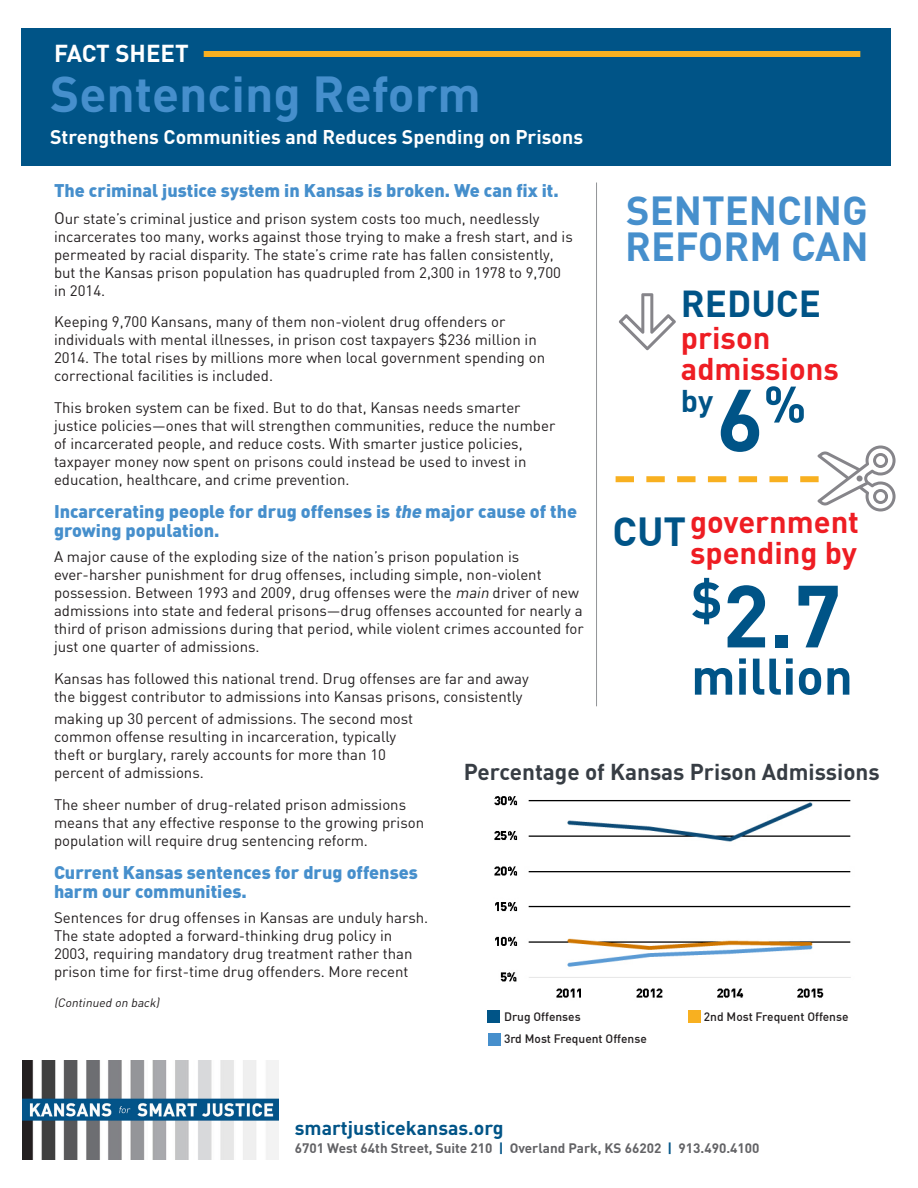
<style>
.page{position:relative;width:918px;height:1188px;background:#fff}
.page>*{position:absolute;margin:0;border:0;box-sizing:border-box;transform-origin:0 0}
.t1{font:700 86.7px "DIN";color:#005487}
.t2{font:700 50.7px "DIN";color:#005487}
.t3{font:700 49.5px "DIN";color:#468fcc}
.t4{font:700 39.75px/36px "DIN";color:#468fcc}
.t5{font:700 39.75px "DIN";color:#005487}
.t6{font:700 36.75px "DIN";color:#005487}
.t7{font:700 30.75px/31.5px "DIN";color:#ee1d23}
.t8{font:700 24px "DIN";color:#fff}
.t9{font:700 22.5px "DIN";color:#373d44}
.t10{font:700 19.5px "DIN";color:#fff}
.t11{font:700 19.5px "DIN";color:#005487}
.t12{font:900 18px/19.5px "DIN";color:#468fcc}
.t13{font:15px/18px "DIN";color:#231f20}
.t14{font:700 13.5px "DIN";color:#636366}
.t15{font:500 12px "DIN";color:#231f20}
.t16{font:italic 12px "DIN";color:#231f20}
.s1{font-size:16.5px}
.s2{font-style:italic}
.s3{color:#005487}
</style>
<div class="page">
<img style="left:23px;top:1060px;width:256px;height:99px">
<div style="left:22px;top:28px;width:869px;height:138px;background:#005487"></div>
<div style="left:204px;top:51px;width:656px;height:6px;background:#f8b020"></div>
<hr style="left:596px;top:183px;width:1px;height:523px;background:#939598">
<div style="left:488px;top:1010px;width:12px;height:13px;background:#005487"></div>
<div style="left:488px;top:1033px;width:12px;height:13px;background:#468fcc"></div>
<div style="left:688px;top:1010px;width:12px;height:13px;background:#f8b020"></div>
<img style="left:494px;top:796px;width:357px;height:202px">
<svg style="left:616px;top:446px;width:280px;height:66px"></svg>
<svg style="left:619px;top:293px;width:57px;height:57px"></svg>
<p class="t8" style="left:54px;top:38px;width:136px">FACT SHEET</p>
<p class="t3" style="left:50px;top:62px;width:432px">Sentencing Reform</p>
<p class="t10" style="left:50px;top:125px;width:534px">Strengthens Communities and Reduces Spending on Prisons</p>
<p class="t12" style="left:54px;top:180px;width:506px">The criminal justice system in Kansas is broken. We can fix it.</p>
<p class="t13" style="left:54px;top:209px;width:520px"><span class="s1">O</span>ur state’s criminal justice and prison system costs too much, needlessly incarcerates too many, works against those trying to make a fresh start, and is permeated by racial disparity. The state’s crime rate has fallen consistently, but the Kansas prison population has quadrupled from 2,300 in 1978 to 9,700 in 2014.</p>
<p class="t13" style="left:54px;top:313px;width:493px">Keeping 9,700 Kansans, many of them non-violent drug offenders or individuals with mental illnesses, in prison cost taxpayers $236 million in 2014. The total rises by millions more when local government spending on correctional facilities is included.</p>
<p class="t13" style="left:54px;top:398px;width:503px">This broken system can be fixed. But to do that, Kansas needs smarter justice policies—ones that will strengthen communities, reduce the number of incarcerated people, and reduce costs. With smarter justice policies, taxpayer money now spent on prisons could instead be used to invest in education, healthcare, and crime prevention.</p>
<p class="t12" style="left:54px;top:501px;width:525px">Incarcerating people for drug offenses is <span class="s2">the</span> major cause of the growing population.</p>
<p class="t13" style="left:54px;top:547px;width:531px">A major cause of the exploding size of the nation’s prison population is ever-harsher punishment for drug offenses, including simple, non-violent possession. Between 1993 and 2009, drug offenses were the <span class="s2">main</span> driver of new admissions into state and federal prisons—drug offenses accounted for nearly a third of prison admissions during that period, while violent crimes accounted for just one quarter of admissions.</p>
<p class="t13" style="left:54px;top:669px;width:476px">Kansas has followed this national trend. Drug offenses are far and away the biggest contributor to admissions into Kansas prisons, consistently</p>
<p class="t4" style="left:625px;top:191px;width:245px">SENTENCING<br>REFORM CAN</p>
<p class="t6" style="left:681px;top:280px;width:142px">REDUCE</p>
<p class="t7" style="left:681px;top:321px;width:159px">prison admissions <span class="s3">by</span></p>
<p class="t1" style="left:717px;top:363px;width:91px">6<sup>%</sup></p>
<p class="t7" style="left:690px;top:505px;width:171px">government spending by</p>
<p class="t5" style="left:612px;top:506px;width:75px">CUT</p>
<p class="t1" style="left:691px;top:559px;width:152px"><sup>$</sup>2.7</p>
<p class="t2" style="left:691px;top:643px;width:163px">million</p>
<p class="t13" style="left:54px;top:710px;width:361px">making up 30 percent of admissions. The second most common offense resulting in incarceration, typically theft or burglary, rarely accounts for more than 10 percent of admissions.</p>
<p class="t13" style="left:54px;top:795px;width:372px">The sheer number of drug-related prison admissions means that any effective response to the growing prison population will require drug sentencing reform.</p>
<p class="t12" style="left:54px;top:861px;width:365px">Current Kansas sentences for drug offenses harm our communities.</p>
<p class="t13" style="left:54px;top:908px;width:376px">Sentences for drug offenses in Kansas are unduly harsh.<br>The state adopted a forward-thinking drug policy in 2003, requiring mandatory drug treatment rather than prison time for first-time drug offenders. More recent</p>
<p class="t16" style="left:54px;top:995px;width:110px">(Continued on back)</p>
<p class="t9" style="left:464px;top:757px;width:418px">Percentage of Kansas Prison Admissions</p>
<p class="t15" style="left:504px;top:1009px;width:78px">Drug Offenses</p>
<p class="t15" style="left:504px;top:1031px;width:144px">3rd Most Frequent Offense</p>
<p class="t15" style="left:704px;top:1009px;width:146px">2nd Most Frequent Offense</p>
<p class="t11" style="left:295px;top:1115px;width:210px">smartjusticekansas.org</p>
<p class="t14" style="left:295px;top:1140px;width:466px">6701 West 64th Street, Suite 210 <span class="s3">|</span> Overland Park, KS 66202 <span class="s3">|</span> 913.490.4100</p>
</div>
